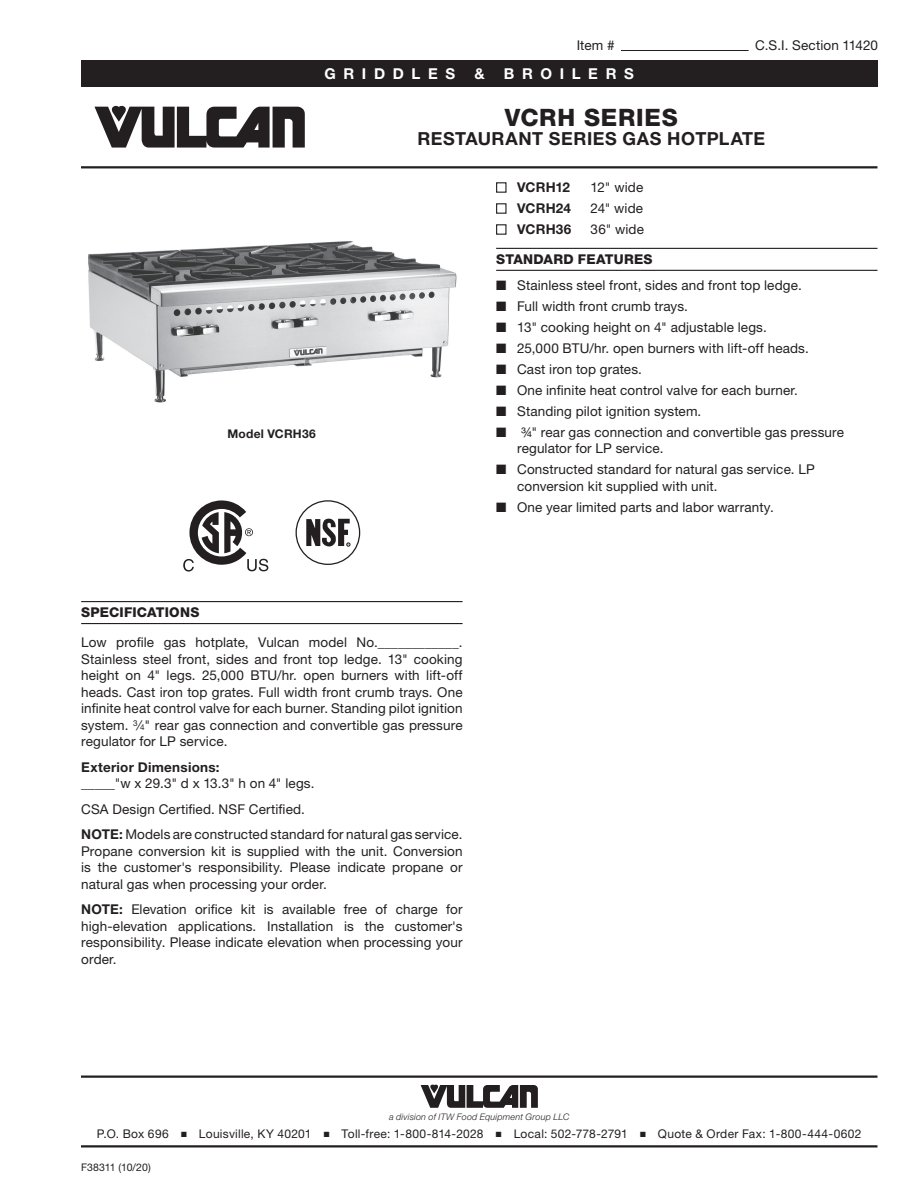
<style>
.page{position:relative;width:918px;height:1188px;background:#fff}
.page>*{position:absolute;margin:0;border:0;box-sizing:border-box;transform-origin:0 0}
.t1{font:800 24px "Helvetica Neue LT Std";letter-spacing:.035em;color:#231f20}
.t2{font:700 18px "Helvetica Neue LT Std";letter-spacing:.025em;color:#231f20}
.t3{font:700 15px "Helvetica Neue LT Std";letter-spacing:.51em;color:#fff}
.t4{font:13.5px/16.5px "Helvetica Neue LT Std";letter-spacing:.01em;color:#231f20}
.t5{font:700 13.5px "Helvetica Neue LT Std";letter-spacing:.015em;color:#231f20}
.t6{font:800 13.5px "Helvetica Neue LT Std";letter-spacing:.015em;color:#231f20}
.t7{font:12px "Helvetica Neue LT Std";letter-spacing:.025em;color:#231f20}
.t8{font:700 12px "Helvetica Neue LT Std";letter-spacing:.02em;color:#231f20}
.t9{font:10.5px "Helvetica Neue LT Std";letter-spacing:.005em;color:#231f20}
.t10{font:italic 300 9px "Helvetica Neue LT Std";letter-spacing:.02em;color:#231f20}
.s1{font-size:8.1px}
.s2{font-weight:700}
</style>
<div class="page">
<div style="left:81px;top:60px;width:796px;height:27px;background:#231f20"></div>
<hr style="left:81px;top:1076px;width:797px;height:2px;background:#231f20">
<svg style="left:421px;top:1085px;width:117px;height:23px"></svg>
<hr style="left:81px;top:1145px;width:797px;height:3px;background:#231f20">
<svg style="left:94px;top:106px;width:211px;height:42px"></svg>
<hr style="left:81px;top:166px;width:797px;height:2px;background:#231f20">
<hr style="left:621px;top:50px;width:128px;height:1px;background:#231f20">
<hr style="left:496px;top:248px;width:381px;height:1px;background:#231f20">
<hr style="left:496px;top:270px;width:381px;height:1px;background:#231f20">
<hr style="left:81px;top:601px;width:382px;height:1px;background:#231f20">
<hr style="left:81px;top:623px;width:382px;height:1px;background:#231f20">
<div style="left:296px;top:500px;width:64px;height:65px;border:1px solid #231f20;border-radius:50%"></div>
<svg style="left:306px;top:518px;width:44px;height:29px"></svg>
<svg style="left:183px;top:500px;width:85px;height:72px"></svg>
<img style="left:88px;top:241px;width:369px;height:162px">
<p class="t4" style="left:577px;top:37px;width:39px">Item #</p>
<p class="t4" style="left:755px;top:37px;width:124px">C.S.I. Section 11420</p>
<p class="t3" style="left:324px;top:64px;width:132px">GRIDDLES</p>
<p class="t3" style="left:474px;top:64px;width:12px">&amp;</p>
<p class="t3" style="left:504px;top:64px;width:132px">BROILERS</p>
<p class="t8" style="left:227px;top:427px;width:90px">Model VCRH36</p>
<h1 class="t1" style="left:505px;top:103px;width:175px">VCRH SERIES</h1>
<h2 class="t2" style="left:417px;top:128px;width:349px">RESTAURANT SERIES GAS HOTPLATE</h2>
<p class="t5" style="left:496px;top:179px;width:75px">■ VCRH12</p>
<p class="t4" style="left:591px;top:179px;width:54px">12" wide</p>
<p class="t5" style="left:496px;top:200px;width:77px">■ VCRH24</p>
<p class="t4" style="left:591px;top:200px;width:54px">24" wide</p>
<p class="t5" style="left:496px;top:221px;width:77px">■ VCRH36</p>
<p class="t4" style="left:591px;top:221px;width:55px">36" wide</p>
<p class="t6" style="left:496px;top:251px;width:158px">STANDARD FEATURES</p>
<p class="t4" style="left:496px;top:276px;width:307px">■ Stainless steel front, sides and front top ledge.</p>
<p class="t4" style="left:496px;top:297px;width:193px">■ Full width front crumb trays.</p>
<p class="t4" style="left:496px;top:318px;width:272px">■ 13" cooking height on 4" adjustable legs.</p>
<p class="t4" style="left:496px;top:339px;width:314px">■ 25,000 BTU/hr. open burners with lift-off heads.</p>
<p class="t4" style="left:496px;top:360px;width:147px">■ Cast iron top grates.</p>
<p class="t4" style="left:496px;top:381px;width:303px">■ One infinite heat control valve for each burner.</p>
<p class="t4" style="left:496px;top:402px;width:207px">■ Standing pilot ignition system.</p>
<p class="t4" style="left:517px;top:423px;width:328px;text-indent:-21px">■ ¾" rear gas connection and convertible gas pressure regulator for LP service.</p>
<p class="t4" style="left:517px;top:461px;width:299px;text-indent:-21px">■ Constructed standard for natural gas service. LP conversion kit supplied with unit.</p>
<p class="t4" style="left:496px;top:498px;width:279px">■ One year limited parts and labor warranty.</p>
<p class="t6" style="left:81px;top:605px;width:120px">SPECIFICATIONS</p>
<p class="t4" style="left:81px;top:634px;width:383px;text-align:justify">Low profile gas hotplate, Vulcan model No.____________.<br>Stainless steel front, sides and front top ledge. 13" cooking height on 4" legs. 25,000 BTU/hr. open burners with lift-off heads. Cast iron top grates. Full width front crumb trays. One infinite heat control valve for each burner. Standing pilot ignition system. <sup>3</sup>⁄<span class="s1">4</span>" rear gas connection and convertible gas pressure regulator for LP service.</p>
<p class="t5" style="left:81px;top:759px;width:140px">Exterior Dimensions:</p>
<p class="t4" style="left:81px;top:771px;width:383px;line-height:25.5px">_____"w x 29.3" d x 13.3" h on 4" legs.<br>CSA Design Certified. NSF Certified.<br><span class="s2">NOTE:</span> Models are constructed standard for natural gas service.</p>
<p class="t4" style="left:81px;top:843px;width:383px;text-align:justify">Propane conversion kit is supplied with the unit. Conversion is the customer's responsibility. Please indicate propane or natural gas when processing your order.</p>
<p class="t4" style="left:81px;top:901px;width:383px;text-align:justify"><span class="s2">NOTE:</span> Elevation orifice kit is available free of charge for high-elevation applications. Installation is the customer's responsibility. Please indicate elevation when processing your order.</p>
<p class="t10" style="left:389px;top:1111px;width:182px">a division of ITW Food Equipment Group LLC</p>
<p class="t7" style="left:97px;top:1127px;width:766px">P.O. Box 696 ■ Louisville, KY 40201 ■ Toll-free: 1-800-814-2028 ■ Local: 502-778-2791 ■ Quote &amp; Order Fax: 1-800-444-0602</p>
<p class="t9" style="left:81px;top:1161px;width:71px">F38311 (10/20)</p>
</div>
